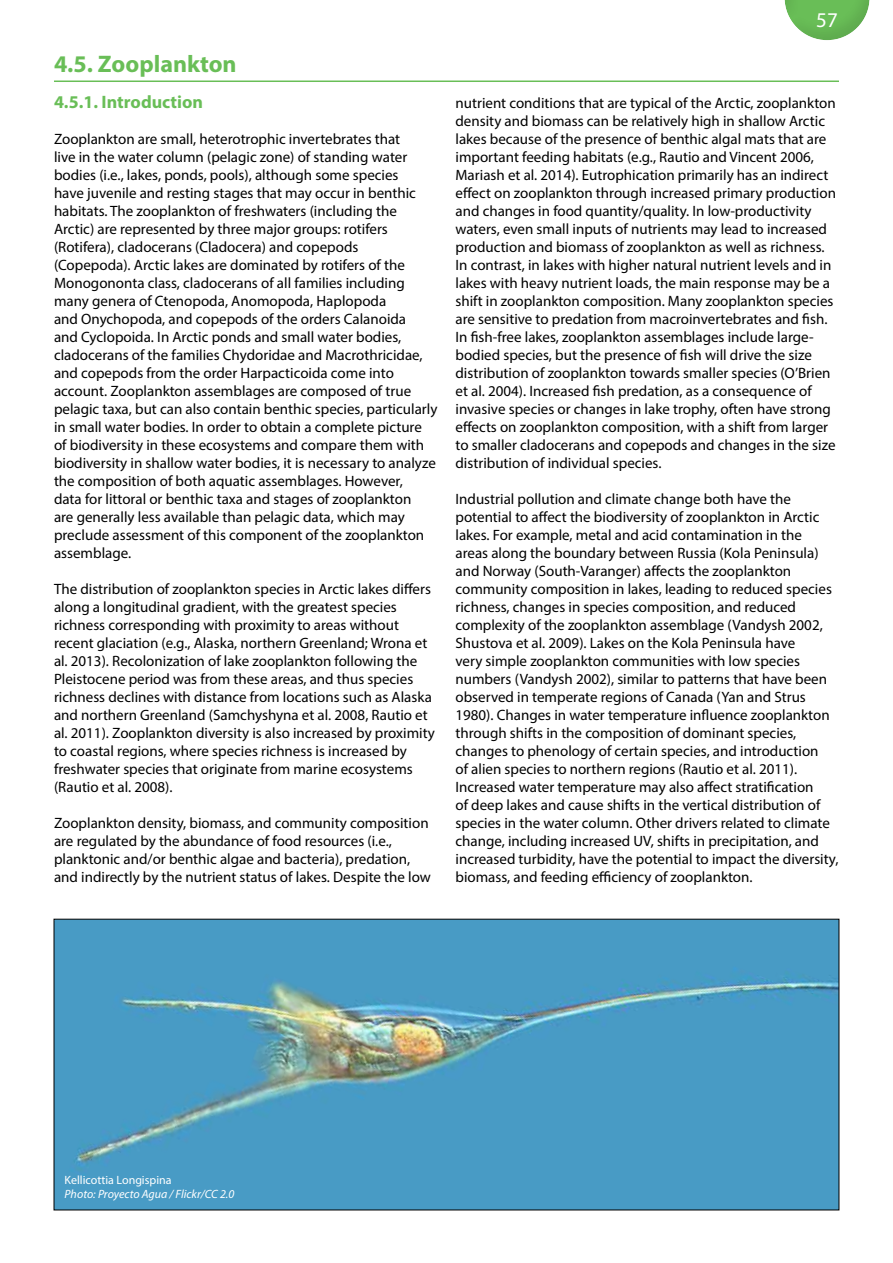
<style>
.page{position:relative;width:893px;height:1263px;background:#fff}
.page>*{position:absolute;margin:0;border:0;box-sizing:border-box;transform-origin:0 0}
.t1{font:700 24px "Myriad Pro";color:#69be57}
.t2{font:21px "Myriad Pro";color:#fff}
.t3{font:700 18px "Myriad Pro";color:#69be57}
.t4{font:15px/18px "Myriad Pro";color:#000}
.t5{font:italic 12px "Myriad Pro";letter-spacing:-.005em;color:#fff}
.t6{font:12px "Myriad Pro";color:#fff}
</style>
<div class="page">
<div style="left:782px;top:0;width:89px;height:42px;background:#000;opacity:.1"></div>
<hr style="left:54px;top:81px;width:785px;height:1px;background:#69be57">
<img style="left:56px;top:921px;width:781px;height:287px">
<h1 class="t1" style="left:54px;top:48px;width:184px">4.5. Zooplankton</h1>
<p class="t3" style="left:54px;top:90px;width:151px">4.5.1. Introduction</p>
<p class="t4" style="left:54px;top:130px;width:385px">Zooplankton are small, heterotrophic invertebrates that<br>live in the water column (pelagic zone) of standing water bodies (i.e., lakes, ponds, pools), although some species<br>have juvenile and resting stages that may occur in benthic habitats. The zooplankton of freshwaters (including the Arctic) are represented by three major groups: rotifers (Rotifera), cladocerans (Cladocera) and copepods (Copepoda). Arctic lakes are dominated by rotifers of the Monogononta class, cladocerans of all families including many genera of Ctenopoda, Anomopoda, Haplopoda<br>and Onychopoda, and copepods of the orders Calanoida<br>and Cyclopoida. In Arctic ponds and small water bodies, cladocerans of the families Chydoridae and Macrothricidae, and copepods from the order Harpacticoida come into account. Zooplankton assemblages are composed of true pelagic taxa, but can also contain benthic species, particularly in small water bodies. In order to obtain a complete picture of biodiversity in these ecosystems and compare them with biodiversity in shallow water bodies, it is necessary to analyze the composition of both aquatic assemblages. However,<br>data for littoral or benthic taxa and stages of zooplankton<br>are generally less available than pelagic data, which may preclude assessment of this component of the zooplankton assemblage.</p>
<p class="t4" style="left:54px;top:580px;width:382px">The distribution of zooplankton species in Arctic lakes differs along a longitudinal gradient, with the greatest species richness corresponding with proximity to areas without recent glaciation (e.g., Alaska, northern Greenland; Wrona et al. 2013). Recolonization of lake zooplankton following the Pleistocene period was from these areas, and thus species richness declines with distance from locations such as Alaska and northern Greenland (Samchyshyna et al. 2008, Rautio et al. 2011). Zooplankton diversity is also increased by proximity to coastal regions, where species richness is increased by freshwater species that originate from marine ecosystems (Rautio et al. 2008).</p>
<p class="t4" style="left:54px;top:814px;width:378px">Zooplankton density, biomass, and community composition are regulated by the abundance of food resources (i.e., planktonic and/or benthic algae and bacteria), predation, and indirectly by the nutrient status of lakes. Despite the low</p>
<h2 class="t2" style="left:816px;top:7px;width:23px">57</h2>
<p class="t4" style="left:455px;top:94px;width:382px">nutrient conditions that are typical of the Arctic, zooplankton density and biomass can be relatively high in shallow Arctic lakes because of the presence of benthic algal mats that are important feeding habitats (e.g., Rautio and Vincent 2006, Mariash et al. 2014). Eutrophication primarily has an indirect effect on zooplankton through increased primary production and changes in food quantity/quality. In low-productivity waters, even small inputs of nutrients may lead to increased production and biomass of zooplankton as well as richness.<br>In contrast, in lakes with higher natural nutrient levels and in lakes with heavy nutrient loads, the main response may be a shift in zooplankton composition. Many zooplankton species are sensitive to predation from macroinvertebrates and fish.<br>In fish-free lakes, zooplankton assemblages include large&shy;bodied species, but the presence of fish will drive the size distribution of zooplankton towards smaller species (O’Brien et al. 2004). Increased fish predation, as a consequence of invasive species or changes in lake trophy, often have strong effects on zooplankton composition, with a shift from larger to smaller cladocerans and copepods and changes in the size distribution of individual species.</p>
<p class="t4" style="left:455px;top:490px;width:384px">Industrial pollution and climate change both have the potential to affect the biodiversity of zooplankton in Arctic lakes. For example, metal and acid contamination in the<br>areas along the boundary between Russia (Kola Peninsula) and Norway (South-Varanger) affects the zooplankton community composition in lakes, leading to reduced species richness, changes in species composition, and reduced complexity of the zooplankton assemblage (Vandysh 2002, Shustova et al. 2009). Lakes on the Kola Peninsula have<br>very simple zooplankton communities with low species numbers (Vandysh 2002), similar to patterns that have been observed in temperate regions of Canada (Yan and Strus 1980). Changes in water temperature influence zooplankton through shifts in the composition of dominant species, changes to phenology of certain species, and introduction<br>of alien species to northern regions (Rautio et al. 2011).<br>Increased water temperature may also affect stratification<br>of deep lakes and cause shifts in the vertical distribution of species in the water column. Other drivers related to climate change, including increased UV, shifts in precipitation, and increased turbidity, have the potential to impact the diversity, biomass, and feeding efficiency of zooplankton.</p>
<p class="t6" style="left:65px;top:1172px;width:108px">Kellicottia Longispina</p>
<p class="t5" style="left:65px;top:1187px;width:171px">Photo: Proyecto Agua / Flickr/CC 2.0</p>
</div>
